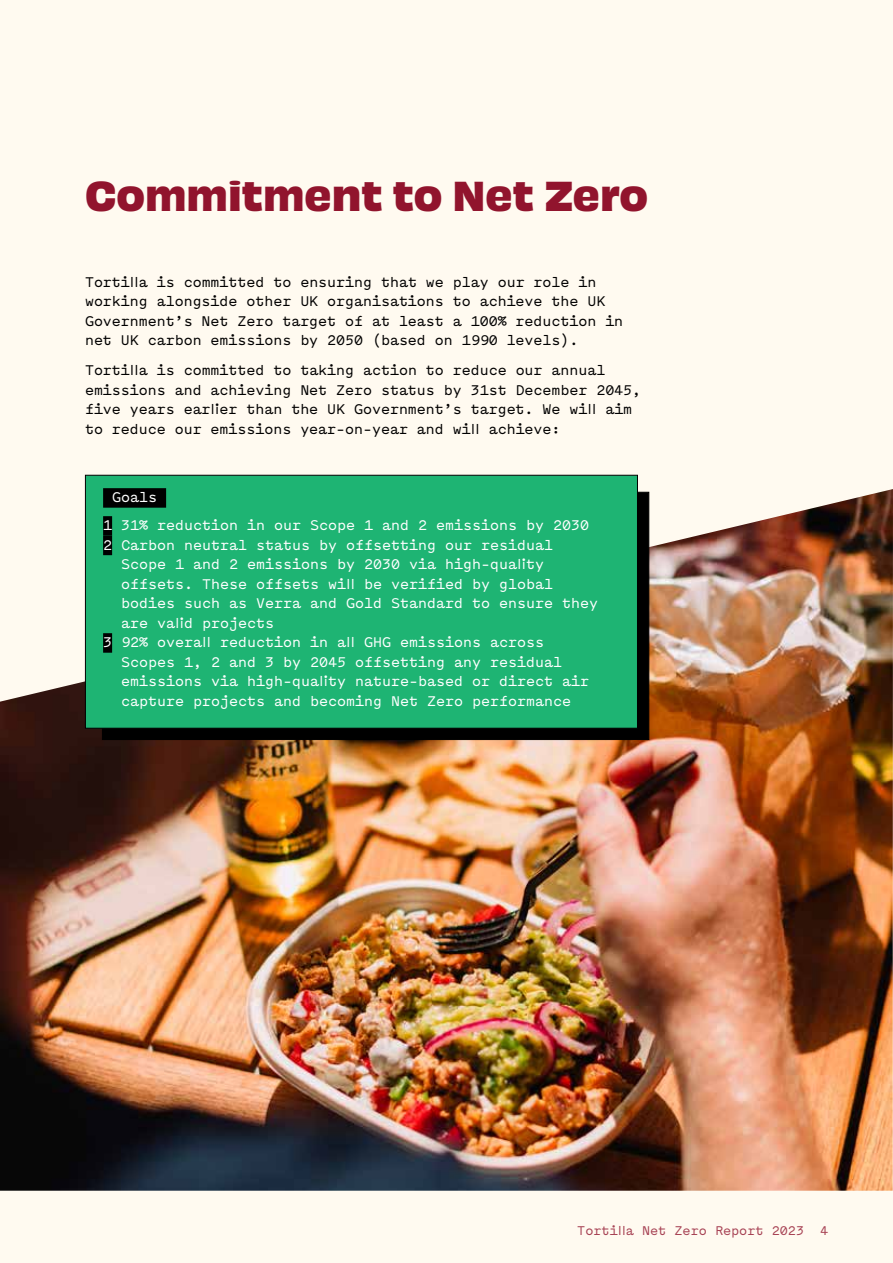
<style>
.page{position:relative;width:893px;height:1263px;background:#fffaf0}
.page>*{position:absolute;margin:0;border:0;box-sizing:border-box;transform-origin:0 0}
.t1{font:700 39px "Obviously";color:#91142d}
.t2{font:15px/28px "Menoe Grotesque";color:#fff}
.t3{font:15px/19.5px "Menoe Grotesque";color:#000}
.t4{font:13.5px "Menoe Grotesque";color:#91142d}
</style>
<div class="page">
<img style="left:0;top:489px;width:893px;height:702px">
<div style="left:102px;top:492px;width:547px;height:248px;background:#000"></div>
<div style="left:85px;top:475px;width:553px;height:254px;background:#1eb473;border:1px solid #000"></div>
<div style="left:103px;top:488px;width:63px;height:20px;background:#000"></div>
<div style="left:103px;top:516px;width:9px;height:20px;background:#000"></div>
<div style="left:103px;top:536px;width:9px;height:19px;background:#000"></div>
<div style="left:103px;top:633px;width:9px;height:20px;background:#000"></div>
<h1 class="t1" style="left:85px;top:164px;width:565px">Commitment to Net Zero</h1>
<p class="t3" style="left:85px;top:272px;width:540px">Tortilla is committed to ensuring that we play our role in working alongside other UK organisations to achieve the UK Government’s Net Zero target of at least a 100% reduction in net UK carbon emissions by 2050 (based on 1990 levels).</p>
<p class="t3" style="left:85px;top:361px;width:558px">Tortilla is committed to taking action to reduce our annual emissions and achieving Net Zero status by 31st December 2045, five years earlier than the UK Government’s target. We will aim to reduce our emissions year-on-year and will achieve:</p>
<p class="t2" style="left:103px;top:484px;width:488px;text-indent:9px">Goals<br>1 31% reduction in our Scope 1 and 2 emissions by 2030</p>
<p class="t2" style="left:103px;top:531px;width:452px">2 Carbon neutral status by offsetting our residual</p>
<p class="t2" style="left:121px;top:551px;width:425px">Scope 1 and 2 emissions by 2030 via high-quality</p>
<p class="t2" style="left:121px;top:570px;width:434px">offsets. These offsets will be verified by global</p>
<p class="t2" style="left:121px;top:590px;width:479px">bodies such as Verra and Gold Standard to ensure they</p>
<p class="t2" style="left:121px;top:609px;width:155px">are valid projects</p>
<p class="t2" style="left:103px;top:629px;width:443px">3 92% overall reduction in all GHG emissions across</p>
<p class="t2" style="left:121px;top:648px;width:443px">Scopes 1, 2 and 3 by 2045 offsetting any residual</p>
<p class="t2" style="left:121px;top:668px;width:470px">emissions via high-quality nature-based or direct air</p>
<p class="t2" style="left:121px;top:687px;width:452px">capture projects and becoming Net Zero performance</p>
<p class="t4" style="left:577px;top:1222px;width:253px">Tortilla Net Zero Report 2023 4</p>
</div>
